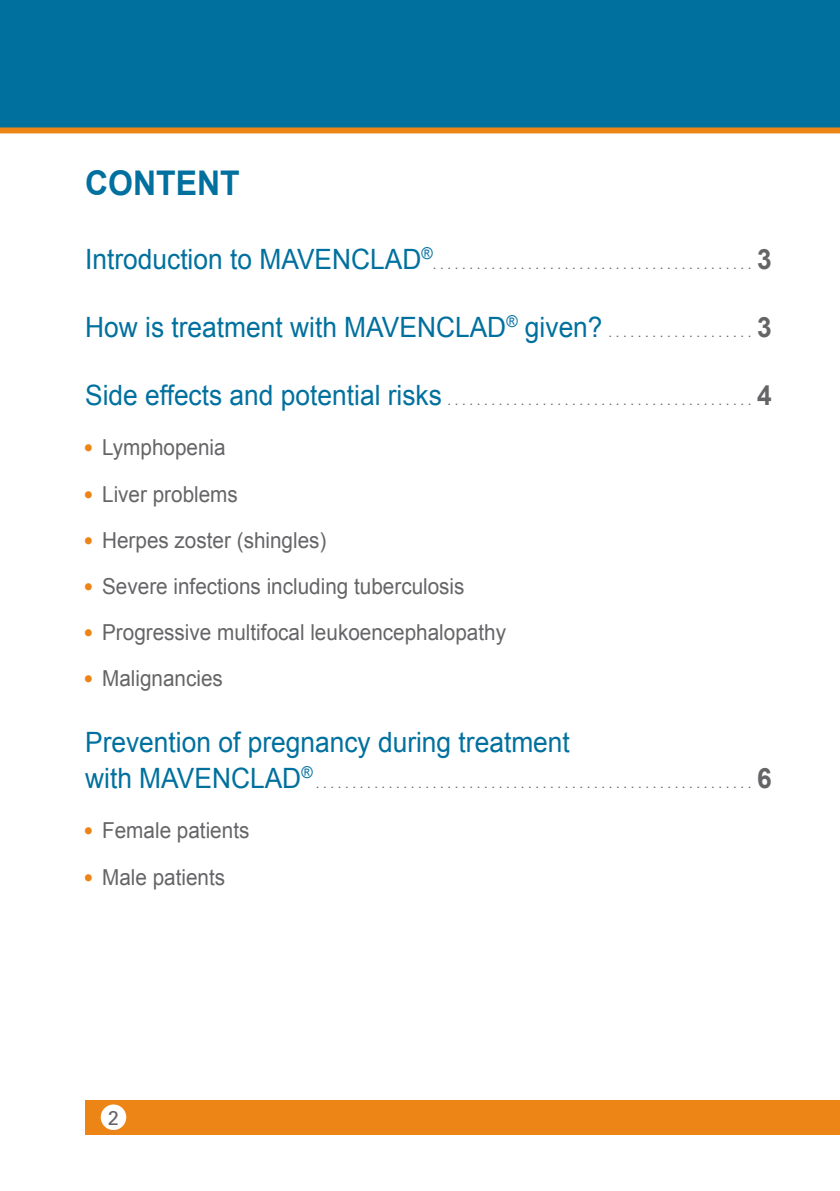
<style>
.page{position:relative;width:840px;height:1191px;background:#fff}
.page>*{position:absolute;margin:0;border:0;box-sizing:border-box;transform-origin:0 0}
.t1{font:700 34px "Arial";color:#00709e;scale:.94 1}
.t2{font:28px/36px "Arial";color:#00709e;scale:.94 1}
.t3{font:700 28px "Arial";color:#656467;scale:.94 1}
.t4{font:22px "Arial";color:#656467;scale:.94 1}
.t5{font:20px "Univers LT Std";color:#656467}
.s1{font-family:"Univers LT Std";font-size:20px;color:#ed8516}
</style>
<div class="page">
<div style="left:0;top:0;width:839px;height:133px;background:#00709e"></div>
<div style="left:85px;top:1100px;width:754px;height:34px;background:#ed8516"></div>
<div style="left:101px;top:1104px;width:25px;height:26px;background:#fff;border-radius:50%"></div>
<h1 class="t1" style="left:85px;top:160px;width:166px">CONTENT</h1>
<p class="t2" style="left:85px;top:241px;width:371px">Introduction to MAVENCLAD<sup>®</sup></p>
<p class="t3" style="left:756px;top:240px;width:17px">3</p>
<p class="t2" style="left:85px;top:309px;width:551px">How is treatment with MAVENCLAD<sup>®</sup> given?</p>
<p class="t3" style="left:756px;top:308px;width:17px">3</p>
<p class="t2" style="left:85px;top:377px;width:381px">Side effects and potential risks</p>
<p class="t3" style="left:756px;top:376px;width:17px">4</p>
<p class="t4" style="left:85px;top:433px;width:151px"><span class="s1">•</span> Lymphopenia</p>
<p class="t4" style="left:85px;top:479px;width:164px"><span class="s1">•</span> Liver problems</p>
<p class="t4" style="left:85px;top:525px;width:258px"><span class="s1">•</span> Herpes zoster (shingles)</p>
<p class="t4" style="left:85px;top:572px;width:405px"><span class="s1">•</span> Severe infections including tuberculosis</p>
<p class="t4" style="left:85px;top:618px;width:449px"><span class="s1">•</span> Progressive multifocal leukoencephalopathy</p>
<p class="t4" style="left:85px;top:664px;width:148px"><span class="s1">•</span> Malignancies</p>
<p class="t2" style="left:85px;top:724px;width:517px">Prevention of pregnancy during treatment with MAVENCLAD<sup>®</sup></p>
<p class="t4" style="left:85px;top:816px;width:176px"><span class="s1">•</span> Female patients</p>
<p class="t4" style="left:85px;top:862px;width:150px"><span class="s1">•</span> Male patients</p>
<p class="t5" style="left:108px;top:1105px;width:13px">2</p>
<p class="t3" style="left:756px;top:759px;width:17px">6</p>
</div>
